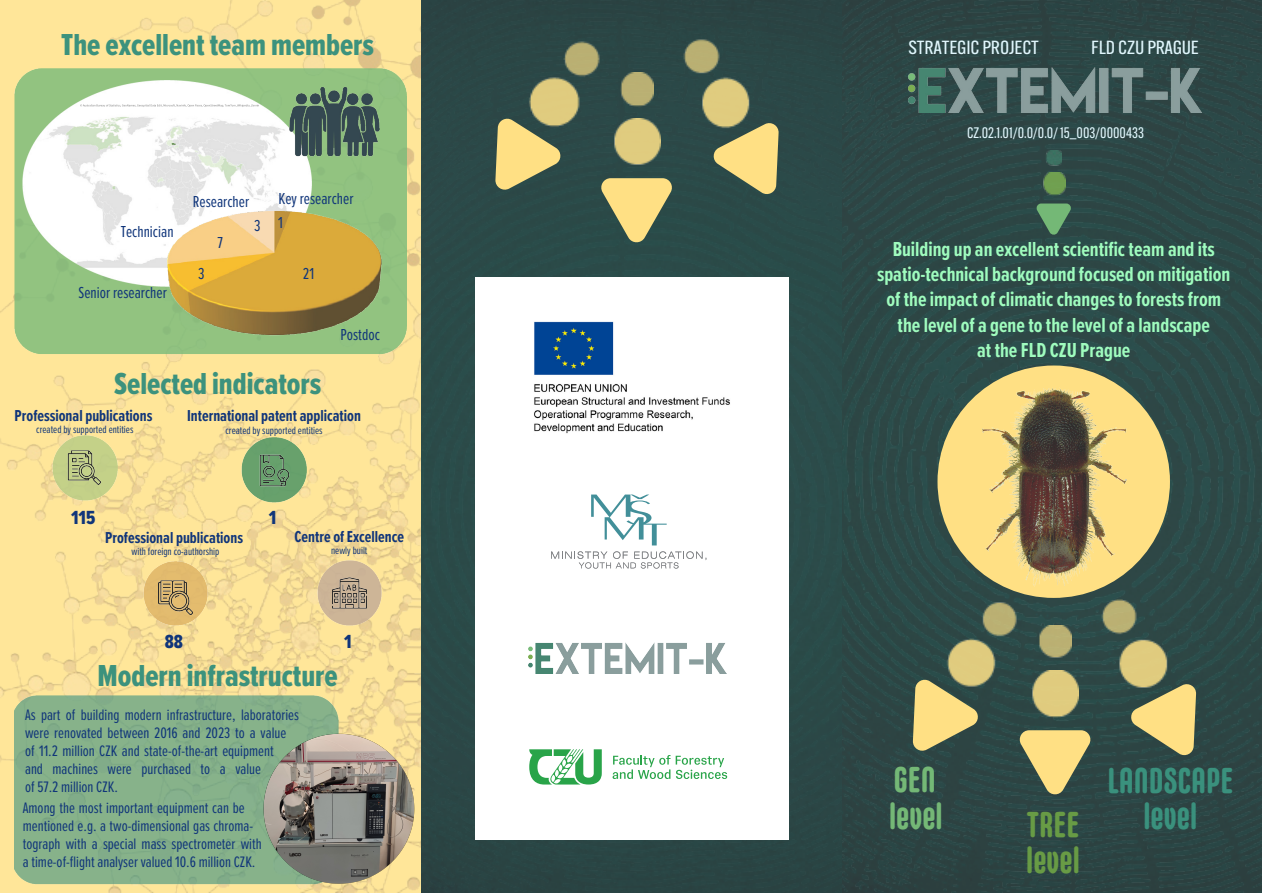
<style>
.page{position:relative;width:1262px;height:893px;background:#fff}
.page>*{position:absolute;margin:0;border:0;box-sizing:border-box;transform-origin:0 0}
.t1{font:700 35.7px/35.7px "Carl Marx";color:#3a917d;text-align:center}
.t2{font:700 35.7px "Carl Marx";color:#74b876}
.t3{font:700 35.7px/35.7px "Carl Marx";color:#689b45}
.t4{font:31.5px "Proxima Nova Ex Cn Extrabld";color:#3c927d}
.t5{font:700 21px/25.2px "Proxima Nova Ex Cn";color:#9ffcbe;text-align:center}
.t6{font:19.65px "Proxima Nova Ex Cn Extrabld";color:#10357a}
.t7{font:18.6px "Alternate Gothic ATF";letter-spacing:-.005em;color:#e0f6fc;scale:1.13 1}
.t8{font:700 16.5px "Proxima Nova Ex Cn";color:#10357a}
.t9{font:16.5px "Proxima Nova Ex Cn";color:#10357a}
.t10{font:15.75px/18px "Proxima Nova Ex Cn";color:#10357a}
.t11{font:14.85px "Alternate Gothic ATF";color:#e0f6fc}
.t12{font:10.95px "Proxima Nova Ex Cn";color:#10357a}
</style>
<div class="page">
<img style="left:0;top:0;width:421px;height:893px">
<div style="left:15px;top:695px;width:242px;height:189px;background:#87b28a"></div>
<img style="left:317px;top:561px;width:65px;height:64px">
<img style="left:332px;top:576px;width:34px;height:34px">
<img style="left:242px;top:438px;width:64px;height:64px">
<img style="left:257px;top:453px;width:34px;height:34px">
<img style="left:53px;top:435px;width:64px;height:65px">
<img style="left:68px;top:450px;width:34px;height:34px">
<img style="left:143px;top:561px;width:65px;height:65px">
<img style="left:158px;top:580px;width:35px;height:34px">
<div style="left:15px;top:69px;width:391px;height:286px;background:#92c380"></div>
<img style="left:23px;top:81px;width:288px;height:205px">
<img style="left:167px;top:210px;width:215px;height:126px">
<svg style="left:80px;top:104px;width:179px;height:3px"></svg>
<img style="left:278px;top:77px;width:112px;height:89px">
<div style="left:421px;top:0;width:841px;height:893px;background:#2c4746"></div>
<div style="left:475px;top:277px;width:313px;height:563px;background:#fff"></div>
<img style="left:620px;top:73px;width:33px;height:33px">
<img style="left:613px;top:118px;width:47px;height:47px">
<svg style="left:599px;top:178px;width:75px;height:66px;background:#a7a26b"></svg>
<img style="left:682px;top:38px;width:38px;height:38px">
<img style="left:698px;top:77px;width:54px;height:53px">
<svg style="left:712px;top:121px;width:67px;height:75px;background:#aaa46c"></svg>
<img style="left:563px;top:40px;width:37px;height:38px">
<img style="left:527px;top:77px;width:53px;height:53px">
<svg style="left:495px;top:116px;width:67px;height:76px;background:#aca46c"></svg>
<img style="left:534px;top:321px;width:196px;height:113px">
<img style="left:257px;top:689px;width:159px;height:204px">
<div style="left:937px;top:365px;width:233px;height:233px;background:#ffe084;border-radius:50%"></div>
<img style="left:1038px;top:625px;width:33px;height:33px">
<img style="left:1031px;top:670px;width:47px;height:47px">
<svg style="left:1017px;top:730px;width:75px;height:66px;background:#a8a16a"></svg>
<img style="left:1100px;top:599px;width:37px;height:38px">
<img style="left:1116px;top:638px;width:53px;height:53px">
<svg style="left:1129px;top:682px;width:67px;height:75px;background:#aaa26b"></svg>
<img style="left:980px;top:601px;width:38px;height:38px">
<svg style="left:591px;top:495px;width:76px;height:50px"></svg>
<svg style="left:551px;top:551px;width:155px;height:17px"></svg>
<img style="left:944px;top:638px;width:54px;height:53px">
<svg style="left:912px;top:677px;width:67px;height:76px;background:#aba36b"></svg>
<img style="left:979px;top:381px;width:148px;height:207px">
<img style="left:1045px;top:150px;width:17px;height:16px">
<img style="left:1042px;top:172px;width:23px;height:23px">
<svg style="left:1035px;top:204px;width:37px;height:31px"></svg>
<img style="left:908px;top:68px;width:293px;height:45px">
<svg style="left:529px;top:749px;width:73px;height:35px"></svg>
<svg style="left:612px;top:755px;width:58px;height:24px"></svg>
<svg style="left:676px;top:756px;width:51px;height:23px"></svg>
<img style="left:528px;top:643px;width:198px;height:30px">
<h2 class="t4" style="left:61px;top:22px;width:314px">The excellent team members</h2>
<p class="t9" style="left:121px;top:220px;width:54px">Technician</p>
<p class="t9" style="left:79px;top:281px;width:90px">Senior researcher</p>
<p class="t9" style="left:193px;top:189px;width:58px">Researcher</p>
<p class="t9" style="left:278px;top:186px;width:76px">Key researcher</p>
<p class="t9" style="left:198px;top:261px;width:8px">3</p>
<p class="t9" style="left:217px;top:231px;width:7px">7</p>
<p class="t9" style="left:254px;top:212px;width:30px">3 1</p>
<p class="t9" style="left:303px;top:261px;width:13px">21</p>
<p class="t9" style="left:340px;top:323px;width:41px">Postdoc</p>
<h2 class="t4" style="left:114px;top:360px;width:209px">Selected indicators</h2>
<p class="t8" style="left:15px;top:404px;width:139px">Professional publications</p>
<p class="t12" style="left:36px;top:421px;width:99px">created by supported entities</p>
<p class="t6" style="left:71px;top:503px;width:26px">115</p>
<p class="t8" style="left:187px;top:404px;width:175px">International patent application</p>
<p class="t12" style="left:225px;top:422px;width:99px">created by supported entities</p>
<p class="t6" style="left:269px;top:503px;width:9px">1</p>
<p class="t8" style="left:105px;top:525px;width:139px">Professional publications</p>
<p class="t12" style="left:131px;top:544px;width:89px">with foreign co-authorship</p>
<p class="t6" style="left:165px;top:628px;width:20px">88</p>
<p class="t8" style="left:295px;top:525px;width:111px">Centre of Excellence</p>
<p class="t12" style="left:331px;top:542px;width:38px">newly built</p>
<p class="t6" style="left:344px;top:627px;width:9px">1</p>
<p class="t7" style="left:908px;top:36px;width:117px">STRATEGIC PROJECT</p>
<p class="t7" style="left:1091px;top:36px;width:97px">FLD CZU PRAGUE</p>
<p class="t11" style="left:967px;top:124px;width:178px">CZ.02.1.01/0.0/0.0/ 15_003/0000433</p>
<h3 class="t5" style="left:877px;top:236px;width:355px">Building up an excellent scientific team and its spatio-technical background focused on mitigation of the impact of climatic changes to forests from the level of a gene to the level of a landscape<br>at the FLD CZU Prague</h3>
<h2 class="t4" style="left:98px;top:653px;width:242px">Modern infrastructure</h2>
<p class="t10" style="left:25px;top:705px;width:275px">As part of building modern infrastructure, laboratories were renovated between 2016 and 2023 to a value of 11.2 million CZK and state-of-the-art equipment<br>and machines were purchased to a value<br>of 57.2 million CZK.</p>
<p class="t10" style="left:23px;top:798px;width:240px">Among the most important equipment can be mentioned e.g. a two-dimensional gas chroma&shy;tograph with a special mass spectrometer with a time-of-flight analyser valued 10.6 million CZK.</p>
<h1 class="t3" style="left:1026px;top:807px;width:55px">TREE level</h1>
<h1 class="t2" style="left:893px;top:760px;width:44px">GEN</h1>
<h1 class="t2" style="left:916px;top:761px;width:44px">GEN</h1>
<h1 class="t2" style="left:889px;top:796px;width:55px">level</h1>
<h1 class="t1" style="left:1107px;top:763px;width:127px">LANDSCAPE level</h1>
</div>
